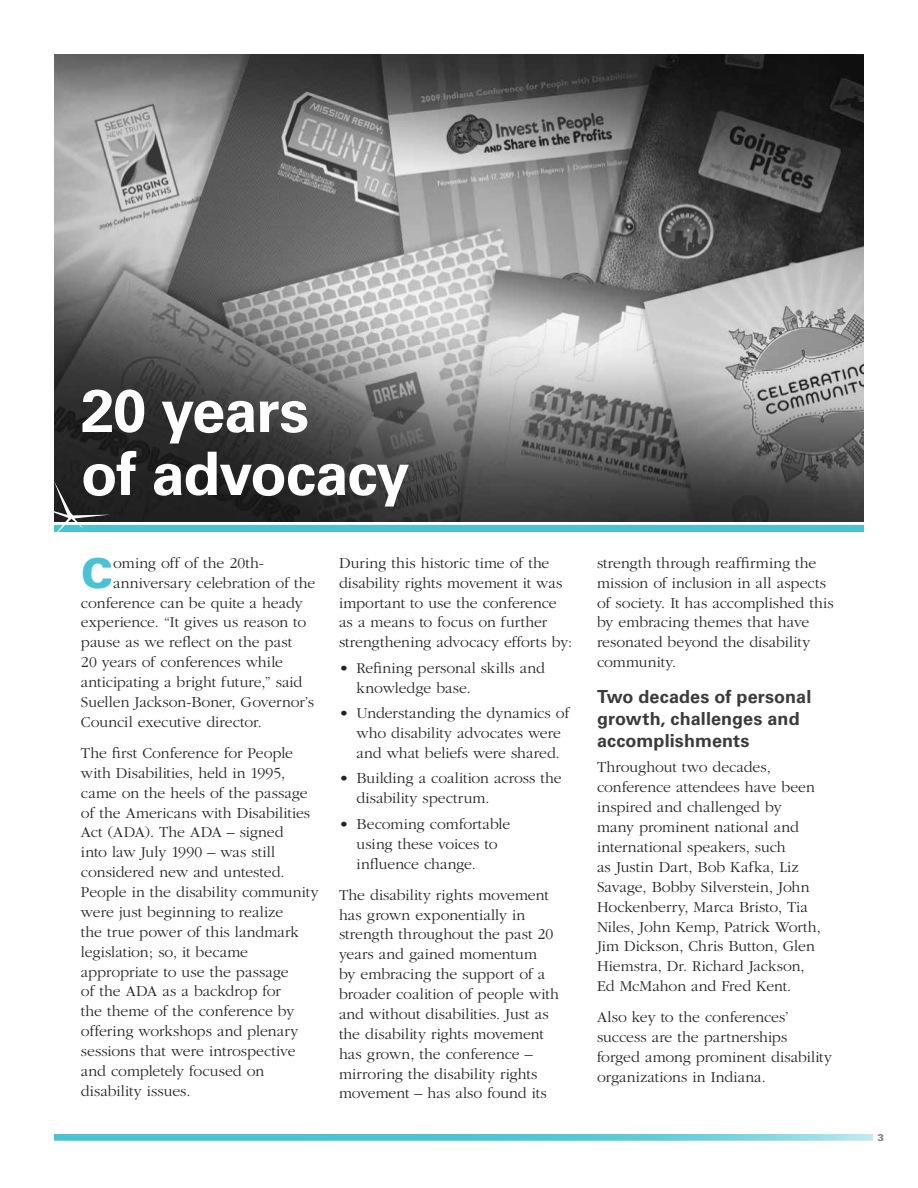
<style>
.page{position:relative;width:918px;height:1188px;background:#fff}
.page>*{position:absolute;margin:0;border:0;box-sizing:border-box;transform-origin:0 0}
.t1{font:700 60px/63px "Univers";letter-spacing:-.02em;color:#fff}
.t2{font:900 41.25px "Univers";color:#47c3d3}
.t3{font:700 18px/21.8px "Univers";letter-spacing:.005em;color:#3b3b3c}
.t4{font:300 15.75px/20px "Garamond";color:#232323}
.t5{font:900 9.75px "Univers";color:#858585}
</style>
<div class="page">
<img style="left:54px;top:54px;width:810px;height:468px">
<div style="left:54px;top:525px;width:810px;height:7px;background:#47c3d3"></div>
<svg style="left:54px;top:481px;width:56px;height:51px"></svg>
<svg style="left:54px;top:1134px;width:819px;height:7px;background:#61cbd9"></svg>
<h1 class="t1" style="left:81px;top:380px;width:330px">20 years<br>of advocacy</h1>
<h2 class="t2" style="left:81px;top:547px;width:34px">C</h2>
<p class="t4" style="left:113px;top:553px;width:152px">oming off of the 20th-</p>
<p class="t4" style="left:113px;top:573px;width:204px">anniversary celebration of the</p>
<p class="t4" style="left:81px;top:593px;width:223px">conference can be quite a heady</p>
<p class="t4" style="left:81px;top:613px;width:227px">experience. “It gives us reason to</p>
<p class="t4" style="left:81px;top:633px;width:213px">pause as we reflect on the past</p>
<p class="t4" style="left:81px;top:652px;width:204px">20 years of conferences while</p>
<p class="t4" style="left:81px;top:672px;width:223px">anticipating a bright future,” said</p>
<p class="t4" style="left:81px;top:692px;width:234px">Suellen Jackson-Boner, Governor’s</p>
<p class="t4" style="left:81px;top:712px;width:182px">Council executive director.</p>
<p class="t4" style="left:81px;top:743px;width:239px">The first Conference for People with Disabilities, held in 1995, came on the heels of the passage of the Americans with Disabilities<br>Act (ADA). The ADA – signed<br>into law July 1990 – was still considered new and untested.<br>People in the disability community were just beginning to realize<br>the true power of this landmark legislation; so, it became appropriate to use the passage<br>of the ADA as a backdrop for<br>the theme of the conference by offering workshops and plenary sessions that were introspective and completely focused on disability issues.</p>
<p class="t4" style="left:339px;top:553px;width:235px">During this historic time of the disability rights movement it was important to use the conference as a means to focus on further strengthening advocacy efforts by:</p>
<p class="t4" style="left:357px;top:658px;width:190px;text-indent:-18px">• Refining personal skills and knowledge base.</p>
<p class="t4" style="left:339px;top:704px;width:232px;text-align:center">• Understanding the dynamics of who disability advocates were and what beliefs were shared.</p>
<p class="t4" style="left:357px;top:769px;width:207px;text-indent:-18px">• Building a coalition across the disability spectrum.</p>
<p class="t4" style="left:357px;top:814px;width:155px;text-indent:-18px">• Becoming comfortable using these voices to influence change.</p>
<p class="t4" style="left:339px;top:885px;width:221px">The disability rights movement has grown exponentially in strength throughout the past 20 years and gained momentum<br>by embracing the support of a broader coalition of people with and without disabilities. Just as the disability rights movement has grown, the conference – mirroring the disability rights movement – has also found its</p>
<p class="t4" style="left:597px;top:553px;width:238px">strength through reaffirming the mission of inclusion in all aspects of society. It has accomplished this by embracing themes that have resonated beyond the disability community.</p>
<p class="t3" style="left:597px;top:686px;width:216px">Two decades of personal growth, challenges and accomplishments</p>
<p class="t4" style="left:597px;top:758px;width:225px">Throughout two decades, conference attendees have been inspired and challenged by many prominent national and international speakers, such<br>as Justin Dart, Bob Kafka, Liz<br>Savage, Bobby Silverstein, John<br>Hockenberry, Marca Bristo, Tia<br>Niles, John Kemp, Patrick Worth,<br>Jim Dickson, Chris Button, Glen<br>Hiemstra, Dr. Richard Jackson,<br>Ed McMahon and Fred Kent.</p>
<p class="t4" style="left:597px;top:1008px;width:237px">Also key to the conferences’ success are the partnerships forged among prominent disability organizations in Indiana.</p>
<p class="t5" style="left:878px;top:1131px;width:8px">3</p>
</div>
